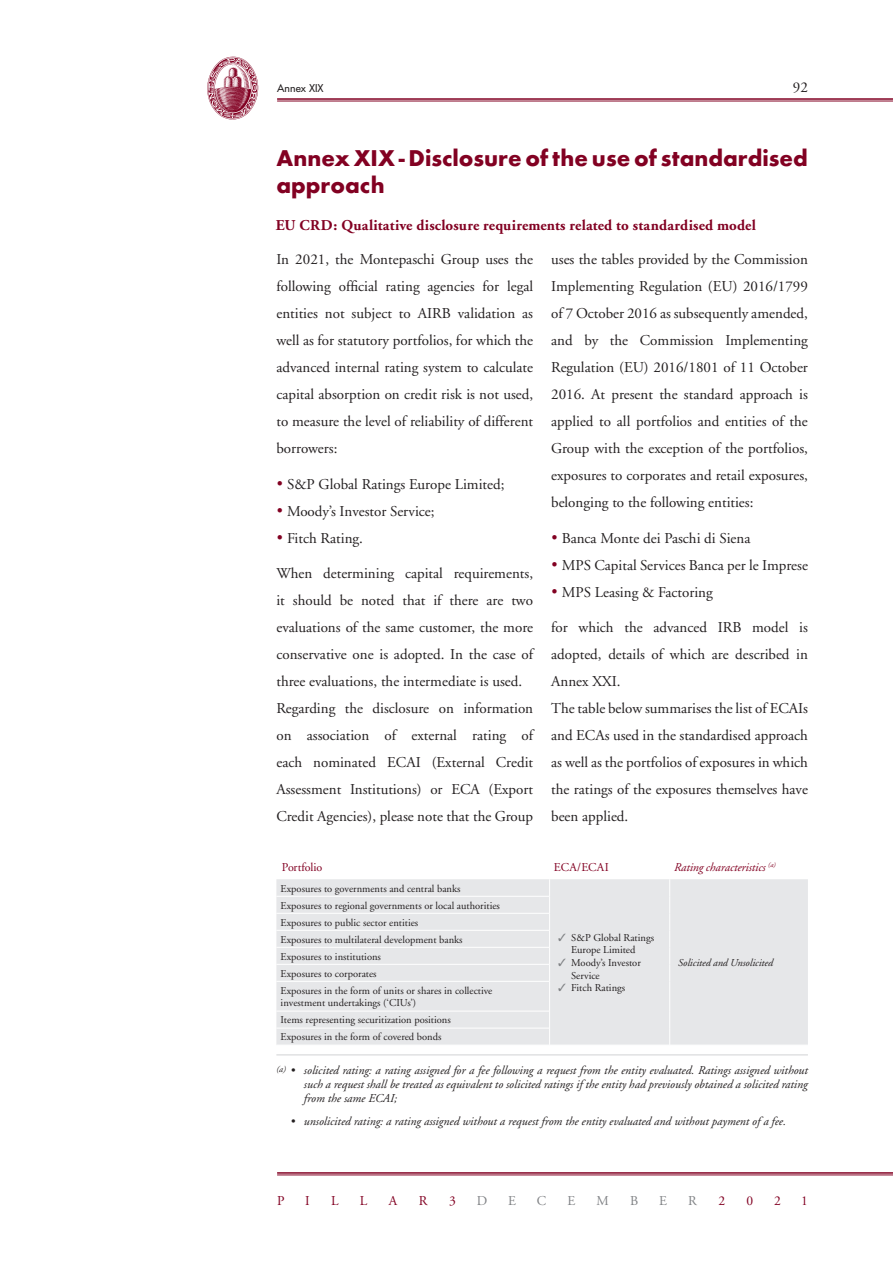
<style>
.page{position:relative;width:893px;height:1263px;background:#fff}
.page>*{position:absolute;margin:0;border:0;box-sizing:border-box;transform-origin:0 0}
.t1{font:700 21px/27px "Futura";color:#820122}
.t2{font:15px/27px "Adobe Garamond";color:#231f20;text-align:justify}
.t3{font:700 15px "Adobe Garamond";letter-spacing:.01em;color:#820122}
.t4{font:13.5px "Adobe Garamond";color:#820122}
.t5{font:13.5px "Adobe Garamond";color:#808285}
.t6{font:italic 12px/14.4px "Adobe Garamond";color:#231f20;text-align:justify}
.t7{font:italic 12px "Adobe Garamond";letter-spacing:-.005em;color:#820122}
.t8{font:12px "Adobe Garamond";letter-spacing:-.005em;color:#820122}
.t9{font:10.5px/17px "Adobe Garamond";color:#231f20}
.t10{font:italic 10.5px "Adobe Garamond";letter-spacing:-.005em;color:#231f20}
.t11{font:10.5px "Futura";letter-spacing:.005em;color:#231f20}
.t12{font:italic 9px "Adobe Garamond";color:#231f20}
.s1{color:#820122}
.s2{color:#808285}
.s3{font-style:normal}
</style>
<div class="page">
<hr style="left:277px;top:1172px;width:616px;height:2px;background:#820122">
<hr style="left:277px;top:1175px;width:616px;height:1px;background:#820122">
<hr style="left:277px;top:98px;width:616px;height:2px;background:#820122">
<hr style="left:277px;top:101px;width:616px;height:1px;background:#820122">
<img style="left:208px;top:56px;width:51px;height:64px">
<div style="left:276px;top:879px;width:532px;height:166px;background:#e6e7e9"></div>
<hr style="left:276px;top:930px;width:274px;height:1px;background:#fff">
<hr style="left:276px;top:896px;width:274px;height:1px;background:#fff">
<svg style="left:669px;top:879px;width:1px;height:102px"></svg>
<hr style="left:669px;top:981px;width:1px;height:30px;background:#fff">
<svg style="left:669px;top:1011px;width:1px;height:34px"></svg>
<svg style="left:549px;top:879px;width:1px;height:102px"></svg>
<hr style="left:549px;top:981px;width:1px;height:30px;background:#fff">
<svg style="left:549px;top:1011px;width:1px;height:34px"></svg>
<hr style="left:276px;top:947px;width:274px;height:1px;background:#fff">
<hr style="left:276px;top:964px;width:273px;height:1px;background:#fff">
<hr style="left:276px;top:981px;width:273px;height:1px;background:#fff">
<hr style="left:276px;top:1011px;width:273px;height:1px;background:#fff">
<hr style="left:276px;top:1028px;width:273px;height:1px;background:#fff">
<hr style="left:276px;top:913px;width:274px;height:1px;background:#fff">
<hr style="left:276px;top:1054px;width:532px;height:1px;background:#d1d2d4">
<p class="t11" style="left:277px;top:81px;width:48px">Annex XIX</p>
<p class="t2" style="left:793px;top:74px;width:17px">92</p>
<h1 class="t1" style="left:276px;top:145px;width:533px">Annex XIX - Disclosure of the use of standardised approach</h1>
<p class="t3" style="left:276px;top:217px;width:482px">EU CRD: Qualitative disclosure requirements related to standardised model</p>
<p class="t2" style="left:276px;top:246px;width:258px">In 2021, the Montepaschi Group uses the following official rating agencies for legal entities not subject to AIRB validation as well as for statutory portfolios, for which the advanced internal rating system to calculate capital absorption on credit risk is not used, to measure the level of reliability of different borrowers:</p>
<p class="t2" style="left:276px;top:471px;width:230px"><span class="s1">•</span> S&amp;P Global Ratings Europe Limited;</p>
<p class="t2" style="left:276px;top:498px;width:160px"><span class="s1">•</span> Moody’s Investor Service;</p>
<p class="t2" style="left:276px;top:525px;width:88px"><span class="s1">•</span> Fitch Rating.</p>
<p class="t2" style="left:276px;top:560px;width:258px;text-align:left">When determining capital requirements, it should be noted that if there are two evaluations of the same customer, the more conservative one is adopted. In the case of three evaluations, the intermediate is used.<br>Regarding the disclosure on information on association of external rating of each nominated ECAI (External Credit Assessment Institutions) or ECA (Export Credit Agencies), please note that the Group</p>
<p class="t2" style="left:551px;top:246px;width:258px">uses the tables provided by the Commission Implementing Regulation (EU) 2016/1799 of 7 October 2016 as subsequently amended, and by the Commission Implementing Regulation (EU) 2016/1801 of 11 October 2016. At present the standard approach is applied to all portfolios and entities of the Group with the exception of the portfolios, exposures to corporates and retail exposures, belonging to the following entities:</p>
<p class="t2" style="left:551px;top:525px;width:201px"><span class="s1">•</span> Banca Monte dei Paschi di Siena</p>
<p class="t2" style="left:551px;top:552px;width:258px"><span class="s1">•</span> MPS Capital Services Banca per le Imprese</p>
<p class="t2" style="left:551px;top:579px;width:163px"><span class="s1">•</span> MPS Leasing &amp; Factoring</p>
<p class="t2" style="left:551px;top:614px;width:258px;text-align:left">for which the advanced IRB model is adopted, details of which are described in Annex XXI.<br>The table below summarises the list of ECAIs and ECAs used in the standardised approach as well as the portfolios of exposures in which the ratings of the exposures themselves have been applied.</p>
<p class="t8" style="left:282px;top:860px;width:42px">Portfolio</p>
<p class="t8" style="left:554px;top:860px;width:56px">ECA/ECAI</p>
<p class="t7" style="left:674px;top:860px;width:103px">Rating characteristics <sup>(a)</sup></p>
<p class="t9" style="left:281px;top:880px;width:181px">Exposures to governments and central banks</p>
<p class="t9" style="left:558px;top:931px;width:98px;line-height:12.6px;text-align:center"><span class="s2">✓</span> S&amp;P Global Ratings<br>Europe Limited</p>
<p class="t9" style="left:571px;top:957px;width:71px;line-height:12.6px;text-indent:-13px"><span class="s2">✓</span> Moody’s Investor<br>Service</p>
<p class="t9" style="left:558px;top:980px;width:69px"><span class="s2">✓</span> Fitch Ratings</p>
<p class="t9" style="left:281px;top:897px;width:221px">Exposures to regional governments or local authorities Exposures to public sector entities<br>Exposures to multilateral development banks Exposures to institutions<br>Exposures to corporates<br>Exposures in the form of units or shares in collective</p>
<p class="t9" style="left:281px;top:995px;width:172px">investment undertakings (‘CIUs’)<br>Items representing securitization positions<br>Exposures in the form of covered bonds</p>
<p class="t6" style="left:304px;top:1063px;width:505px;text-indent:-13px"><span class="s3">•</span> solicited rating: a rating assigned for a fee following a request from the entity evaluated. Ratings assigned without such a request shall be treated as equivalent to solicited ratings if the entity had previously obtained a solicited rating from the same ECAI;</p>
<p class="t6" style="left:291px;top:1115px;width:496px"><span class="s3">•</span> unsolicited rating: a rating assigned without a request from the entity evaluated and without payment of a fee.</p>
<p class="t10" style="left:678px;top:957px;width:96px">Solicited and Unsolicited</p>
<p class="t12" style="left:276px;top:1064px;width:11px">(a)</p>
<p class="t4" style="left:277px;top:1193px;width:9px">P</p>
<p class="t4" style="left:305px;top:1193px;width:6px">I</p>
<p class="t4" style="left:331px;top:1193px;width:9px">L</p>
<p class="t4" style="left:360px;top:1193px;width:9px">L</p>
<p class="t4" style="left:389px;top:1193px;width:10px">A</p>
<p class="t4" style="left:419px;top:1193px;width:10px">R</p>
<p class="t4" style="left:449px;top:1193px;width:8px">3</p>
<p class="t5" style="left:477px;top:1193px;width:12px">D</p>
<p class="t5" style="left:508px;top:1193px;width:9px">E</p>
<p class="t5" style="left:537px;top:1193px;width:11px">C</p>
<p class="t5" style="left:567px;top:1193px;width:9px">E</p>
<p class="t5" style="left:597px;top:1193px;width:14px">M</p>
<p class="t5" style="left:630px;top:1193px;width:10px">B</p>
<p class="t5" style="left:659px;top:1193px;width:9px">E</p>
<p class="t5" style="left:688px;top:1193px;width:10px">R</p>
<p class="t4" style="left:719px;top:1193px;width:8px">2</p>
<p class="t4" style="left:746px;top:1193px;width:8px">0</p>
<p class="t4" style="left:774px;top:1193px;width:8px">2</p>
<p class="t4" style="left:801px;top:1193px;width:8px">1</p>
</div>
